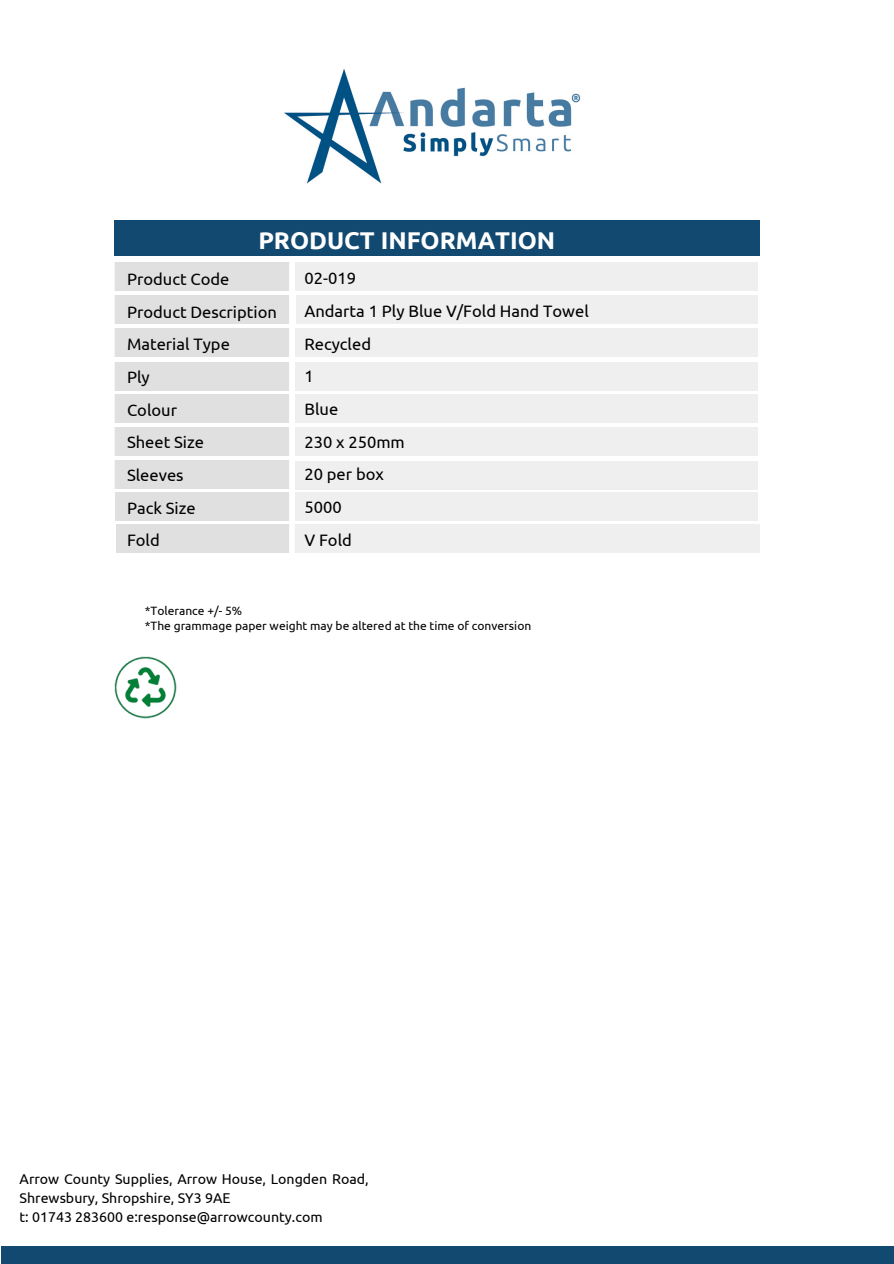
<style>
.page{position:relative;width:894px;height:1264px;background:#fff}
.page>*{position:absolute;margin:0;border:0;box-sizing:border-box;transform-origin:0 0}
.t1{font:700 24.3px "Ubuntu";color:#fff}
.t2{font:16.5px/32.7px "Ubuntu";color:#000}
.t3{font:14.1px/19.2px "Ubuntu";color:#000}
.t4{font:12px/15px "Ubuntu";color:#000}
</style>
<div class="page">
<div style="left:115px;top:220px;width:644px;height:36px;background:#114970"></div>
<div style="left:1px;top:1246px;width:892px;height:17px;background:#114970"></div>
<img style="left:284px;top:69px;width:297px;height:115px">
<img style="left:114px;top:656px;width:63px;height:63px">
<h1 class="t1" style="left:258px;top:226px;width:298px">PRODUCT INFORMATION</h1>
<p class="t2" style="left:127px;top:263px;width:151px">Product Code<br>Product Description<br>Material Type<br>Ply<br>Colour<br>Sheet Size<br>Sleeves<br>Pack Size<br>Fold</p>
<p class="t2" style="left:304px;top:262px;width:286px">02-019<br>Andarta 1 Ply Blue V/Fold Hand Towel<br>Recycled<br>1<br>Blue<br>230 x 250mm<br>20 per box<br>5000<br>V Fold</p>
<p class="t4" style="left:145px;top:603px;width:388px">*Tolerance +/- 5%<br>*The grammage paper weight may be altered at the time of conversion</p>
<p class="t3" style="left:20px;top:1169px;width:350px">Arrow County Supplies, Arrow House, Longden Road,<br>Shrewsbury, Shropshire, SY3 9AE<br>t: 01743 283600 e:response@arrowcounty.com</p>
</div>
